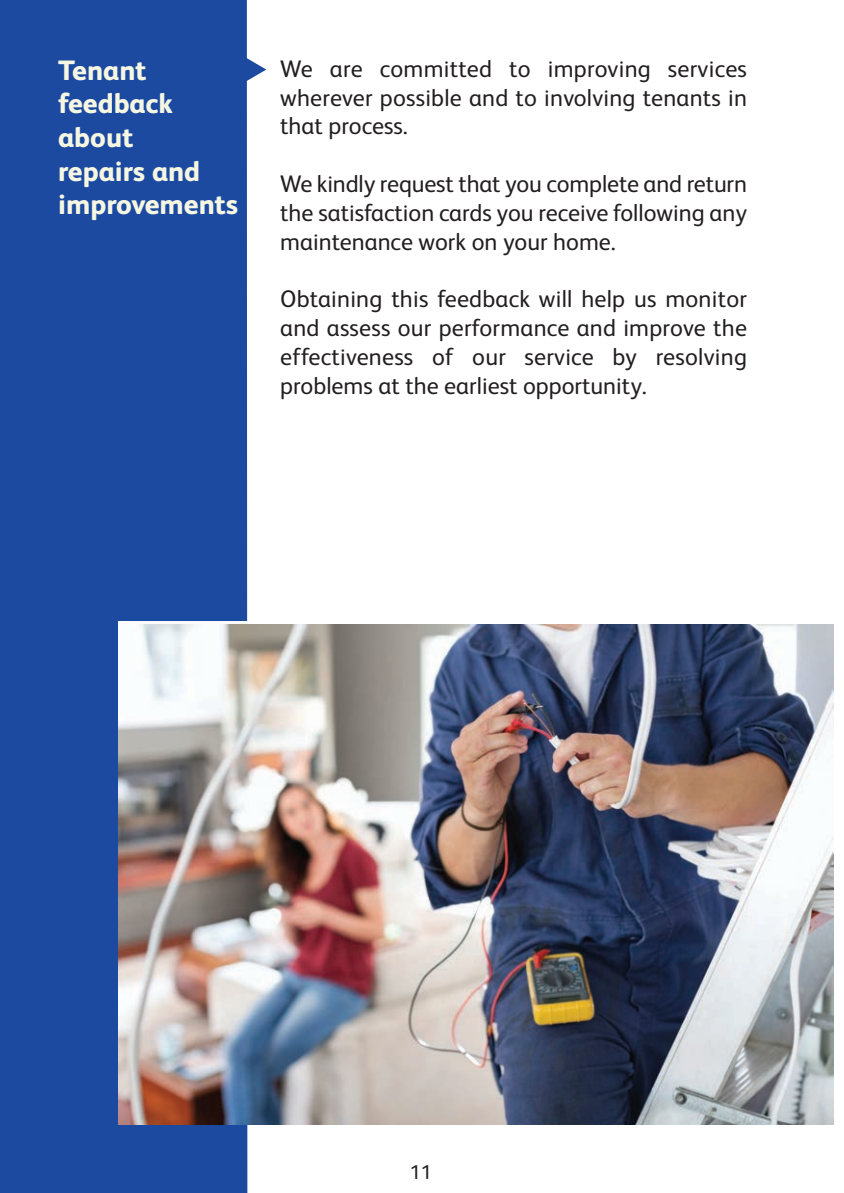
<style>
.page{position:relative;width:844px;height:1193px;background:#fff}
.page>*{position:absolute;margin:0;border:0;box-sizing:border-box;transform-origin:0 0}
.t1{font:800 28px/33.6px "FS Albert";color:#f6f7e3}
.t2{font:24px/28.8px "FS Albert";color:#231f20;text-align:justify}
.t3{font:20px "FS Albert";color:#231f20}
</style>
<div class="page">
<div style="left:0;top:0;width:266px;height:1192px;background:#1c4aa0"></div>
<img style="left:118px;top:624px;width:714px;height:500px">
<p class="t1" style="left:58px;top:56px;width:181px">Tenant feedback about<br>repairs and improvements</p>
<p class="t2" style="left:280px;top:57px;width:468px">We are committed to improving services wherever possible and to involving tenants in that process.</p>
<p class="t2" style="left:280px;top:172px;width:468px">We kindly request that you complete and return the satisfaction cards you receive following any maintenance work on your home.</p>
<p class="t2" style="left:280px;top:287px;width:468px">Obtaining this feedback will help us monitor and assess our performance and improve the effectiveness of our service by resolving problems at the earliest opportunity.</p>
<p class="t3" style="left:410px;top:1165px;width:23px">11</p>
</div>
